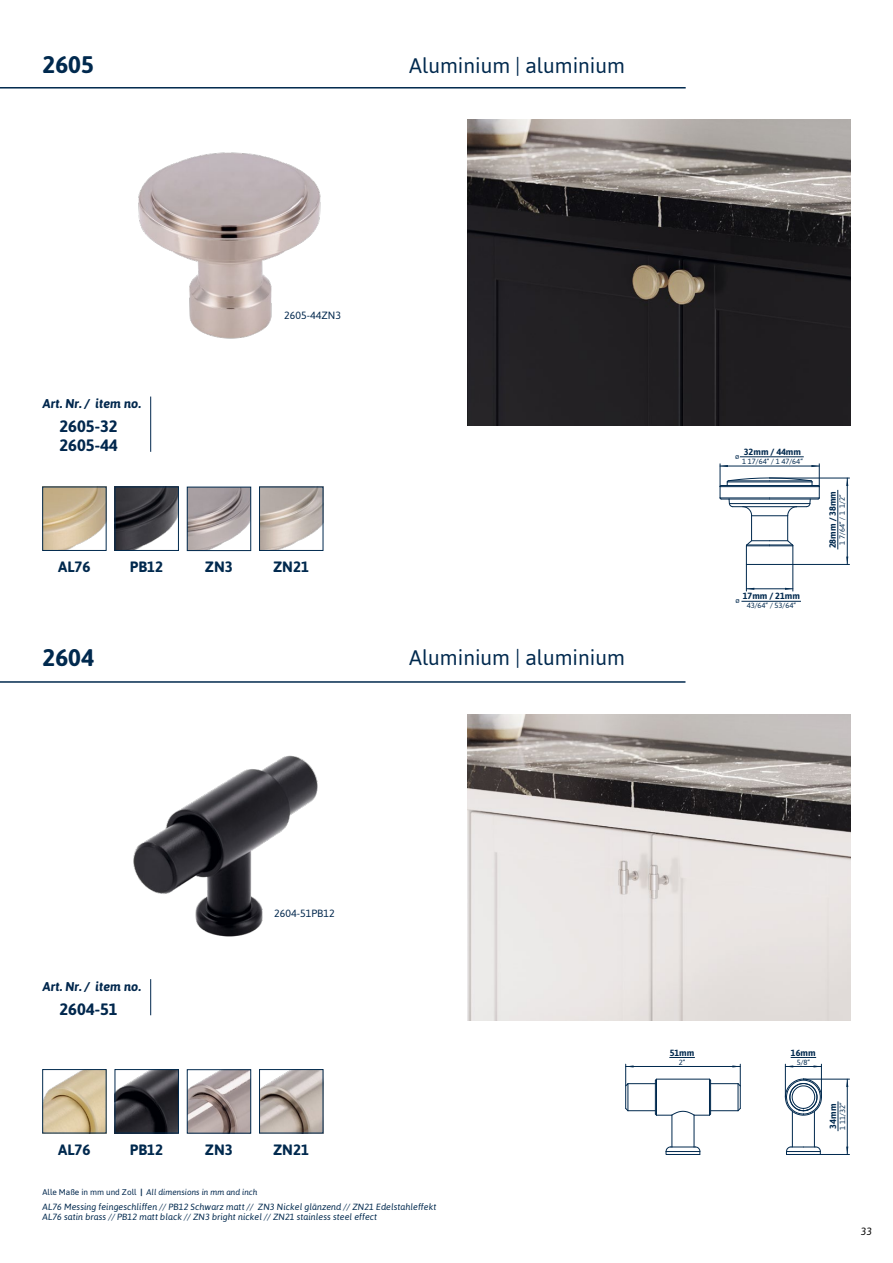
<style>
.page{position:relative;width:893px;height:1263px;background:#fff}
.page>*{position:absolute;margin:0;border:0;box-sizing:border-box;transform-origin:0 0}
.t1{font:700 24px "Asap";color:#00294e}
.t2{font:21px "Asap";color:#00294e}
.t3{font:700 16.5px/18.8px "Asap";color:#01274d}
.t4{font:700 15px "Asap";color:#00294e}
.t5{font:italic 700 12.75px "Asap";color:#01274d}
.t6{font:10.5px "Asap";color:#01274d}
.t7{font:italic 10.5px "Asap";color:#000}
.t8{font:italic 9px/10.8px "Asap";color:#00294e}
.t9{font:700 9px "Asap";color:#00294e}
.t10{font:italic 8.25px "Asap";color:#01274d}
.t11{font:7.5px "Asap";color:#00294e}
.s1{font-style:normal}
.s2{font-weight:700;font-style:normal}
</style>
<div class="page">
<hr style="left:847px;top:478px;width:1px;height:86px;background:#00294e">
<hr style="left:793px;top:564px;width:56px;height:1px;background:#00294e">
<hr style="left:770px;top:478px;width:79px;height:1px;background:#00294e">
<svg style="left:846px;top:478px;width:2px;height:8px"></svg>
<svg style="left:719px;top:464px;width:101px;height:127px"></svg>
<hr style="left:672px;top:1115px;width:1px;height:32px;background:#00294e">
<hr style="left:694px;top:1115px;width:1px;height:32px;background:#00294e">
<svg style="left:665px;top:1146px;width:36px;height:9px"></svg>
<svg style="left:625px;top:1064px;width:116px;height:52px"></svg>
<hr style="left:847px;top:1079px;width:1px;height:75px;background:#00294e">
<hr style="left:803px;top:1079px;width:46px;height:1px;background:#00294e">
<svg style="left:846px;top:1079px;width:2px;height:8px"></svg>
<hr style="left:785px;top:1066px;width:36px;height:1px;background:#00294e">
<hr style="left:821px;top:1064px;width:1px;height:33px;background:#00294e">
<hr style="left:785px;top:1064px;width:1px;height:33px;background:#00294e">
<hr style="left:792px;top:1111px;width:1px;height:36px;background:#00294e">
<hr style="left:814px;top:1111px;width:1px;height:36px;background:#00294e">
<svg style="left:786px;top:1146px;width:63px;height:9px"></svg>
<svg style="left:785px;top:1078px;width:37px;height:38px"></svg>
<img style="left:133px;top:755px;width:185px;height:182px">
<img style="left:138px;top:152px;width:183px;height:187px">
<hr style="left:0;top:681px;width:685px;height:2px;background:#00294e">
<hr style="left:0;top:87px;width:686px;height:2px;background:#00294e">
<hr style="left:150px;top:396px;width:1px;height:56px;background:#01274d">
<hr style="left:150px;top:979px;width:1px;height:36px;background:#01274d">
<hr style="left:838px;top:1101px;width:1px;height:30px;background:#00294e">
<svg style="left:791px;top:1057px;width:25px;height:1px"></svg>
<svg style="left:669px;top:1057px;width:26px;height:1px"></svg>
<hr style="left:837px;top:490px;width:1px;height:59px;background:#00294e">
<img style="left:468px;top:119px;width:382px;height:306px">
<img style="left:468px;top:714px;width:382px;height:306px">
<img style="left:45px;top:489px;width:59px;height:60px">
<img style="left:117px;top:489px;width:60px;height:60px">
<div style="left:115px;top:487px;width:64px;height:64px;border:1px solid #00294e"></div>
<img style="left:261px;top:489px;width:60px;height:60px">
<div style="left:259px;top:487px;width:64px;height:64px;border:1px solid #00294e"></div>
<img style="left:189px;top:489px;width:60px;height:60px">
<div style="left:187px;top:487px;width:64px;height:64px;border:1px solid #00294e"></div>
<img style="left:45px;top:1071px;width:59px;height:60px">
<img style="left:117px;top:1071px;width:60px;height:60px">
<div style="left:115px;top:1069px;width:64px;height:64px;border:1px solid #00294e"></div>
<img style="left:261px;top:1071px;width:60px;height:60px">
<div style="left:259px;top:1069px;width:64px;height:64px;border:1px solid #00294e"></div>
<img style="left:189px;top:1071px;width:60px;height:60px">
<div style="left:187px;top:1069px;width:64px;height:64px;border:1px solid #00294e"></div>
<hr style="left:740px;top:456px;width:64px;height:1px;background:#00294e">
<hr style="left:741px;top:601px;width:60px;height:1px;background:#00294e">
<h1 class="t1" style="left:43px;top:50px;width:53px">2605</h1>
<h2 class="t2" style="left:409px;top:53px;width:217px">Aluminium | aluminium</h2>
<h3 class="t5" style="left:43px;top:396px;width:100px">Art. Nr. / item no.</h3>
<h3 class="t3" style="left:59px;top:417px;width:60px">2605-32<br>2605-44</h3>
<p class="t6" style="left:284px;top:309px;width:58px">2605-44ZN3</p>
<h3 class="t4" style="left:58px;top:558px;width:34px">AL76</h3>
<h3 class="t4" style="left:130px;top:558px;width:35px">PB12</h3>
<h3 class="t4" style="left:205px;top:558px;width:30px">ZN3</h3>
<h3 class="t4" style="left:273px;top:558px;width:38px">ZN21</h3>
<h1 class="t1" style="left:43px;top:643px;width:53px">2604</h1>
<h2 class="t2" style="left:409px;top:646px;width:217px">Aluminium | aluminium</h2>
<p class="t9" style="left:744px;top:446px;width:59px">32mm / 44mm</p>
<p class="t11" style="left:742px;top:457px;width:62px">1 17/64“ / 1 47/64“</p>
<p class="t11" style="left:735px;top:452px;width:6px">ø</p>
<p class="t9" style="left:743px;top:591px;width:59px">17mm / 21mm</p>
<p class="t11" style="left:747px;top:601px;width:51px">43/64“ / 53/64“</p>
<p class="t11" style="left:736px;top:596px;width:6px">ø</p>
<p class="t9" style="left:827px;top:548px;width:59px;rotate:-90deg">28mm / 38mm</p>
<p class="t11" style="left:838px;top:545px;width:52px;rotate:-90deg">1 7/64“ / 1 1/2“</p>
<h3 class="t5" style="left:43px;top:979px;width:100px">Art. Nr. / item no.</h3>
<h3 class="t3" style="left:59px;top:999px;width:60px">2604-51</h3>
<p class="t6" style="left:274px;top:907px;width:62px">2604-51PB12</p>
<h3 class="t4" style="left:58px;top:1141px;width:34px">AL76</h3>
<h3 class="t4" style="left:130px;top:1141px;width:35px">PB12</h3>
<h3 class="t4" style="left:205px;top:1141px;width:30px">ZN3</h3>
<h3 class="t4" style="left:273px;top:1141px;width:38px">ZN21</h3>
<p class="t10" style="left:43px;top:1187px;width:217px"><span class="s1">Alle Maße in mm und Zoll</span> <span class="s2">|</span> All dimensions in mm and inch</p>
<p class="t8" style="left:43px;top:1201px;width:395px">AL76 Messing feingeschliffen // PB12 Schwarz matt // ZN3 Nickel glänzend // ZN21 Edelstahleffekt<br>AL76 satin brass // PB12 matt black // ZN3 bright nickel // ZN21 stainless steel effect</p>
<p class="t9" style="left:670px;top:1047px;width:26px">51mm</p>
<p class="t11" style="left:679px;top:1057px;width:8px">2“</p>
<p class="t9" style="left:791px;top:1047px;width:26px">16mm</p>
<p class="t11" style="left:797px;top:1057px;width:15px">5/8“</p>
<p class="t9" style="left:828px;top:1129px;width:26px;rotate:-90deg">34mm</p>
<p class="t11" style="left:838px;top:1130px;width:29px;rotate:-90deg">1 11/32“</p>
<p class="t7" style="left:861px;top:1225px;width:13px">33</p>
</div>
